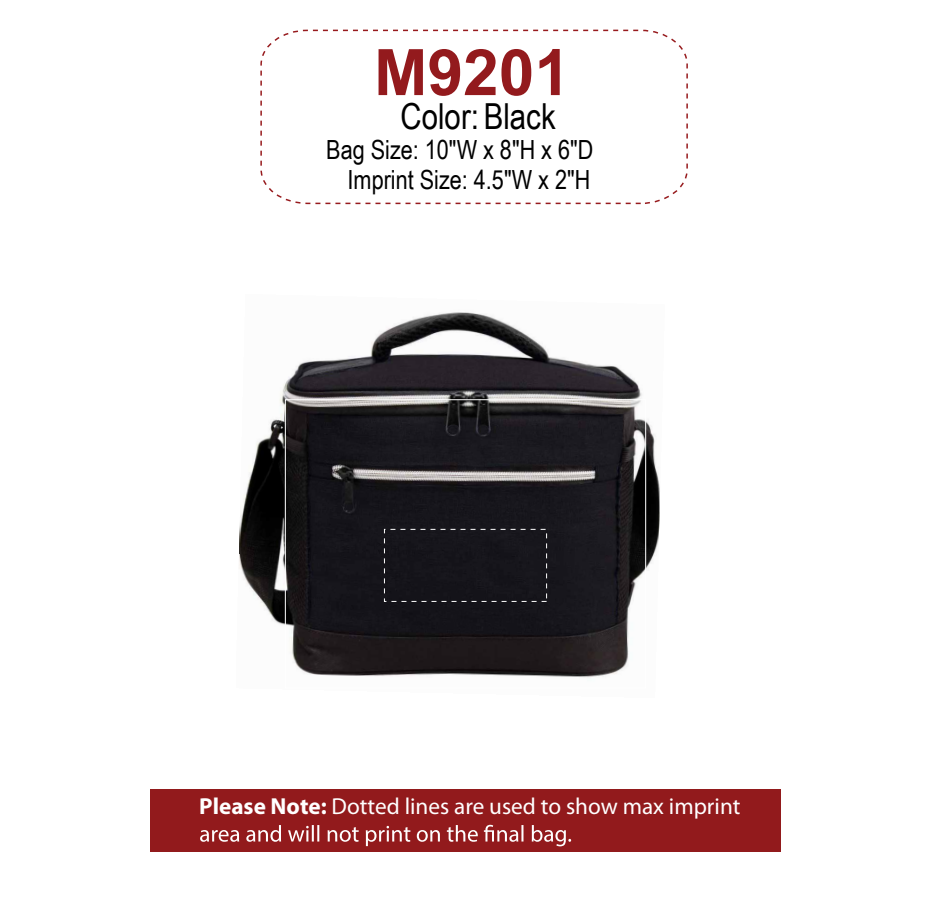
<style>
.page{position:relative;width:936px;height:905px;background:#fff}
.page>*{position:absolute;margin:0;border:0;box-sizing:border-box;transform-origin:0 0}
.t1{font:700 64.1px "Arial";color:#931a1d}
.t2{font:35.85px "Arial Narrow";color:#000}
.t3{font:26.35px "Arial Narrow";color:#010101}
.t4{font:23.2px "Myriad Pro";color:#fff}
.s1{font-weight:700}
</style>
<div class="page">
<img style="left:239px;top:312px;width:421px;height:366px">
<div style="left:285px;top:399px;width:360px;height:289px;border:1px solid #fff"></div>
<svg style="left:260px;top:29px;width:428px;height:176px"></svg>
<div style="left:150px;top:789px;width:630px;height:62px;background:#921a1c"></div>
<svg style="left:200px;top:824px;width:371px;height:22px"></svg>
<h1 class="t1" style="left:374px;top:27px;width:197px">M9201</h1>
<h2 class="t2" style="left:400px;top:90px;width:157px">Color: Black</h2>
<p class="t3" style="left:326px;top:130px;width:269px">Bag Size: 10"W x 8"H x 6"D</p>
<p class="t3" style="left:347px;top:160px;width:244px">Imprint Size: 4.5"W x 2"H</p>
<p class="t4" style="left:199px;top:791px;width:542px"><span class="s1">Please Note:</span> Dotted lines are used to show max imprint</p>
</div>
